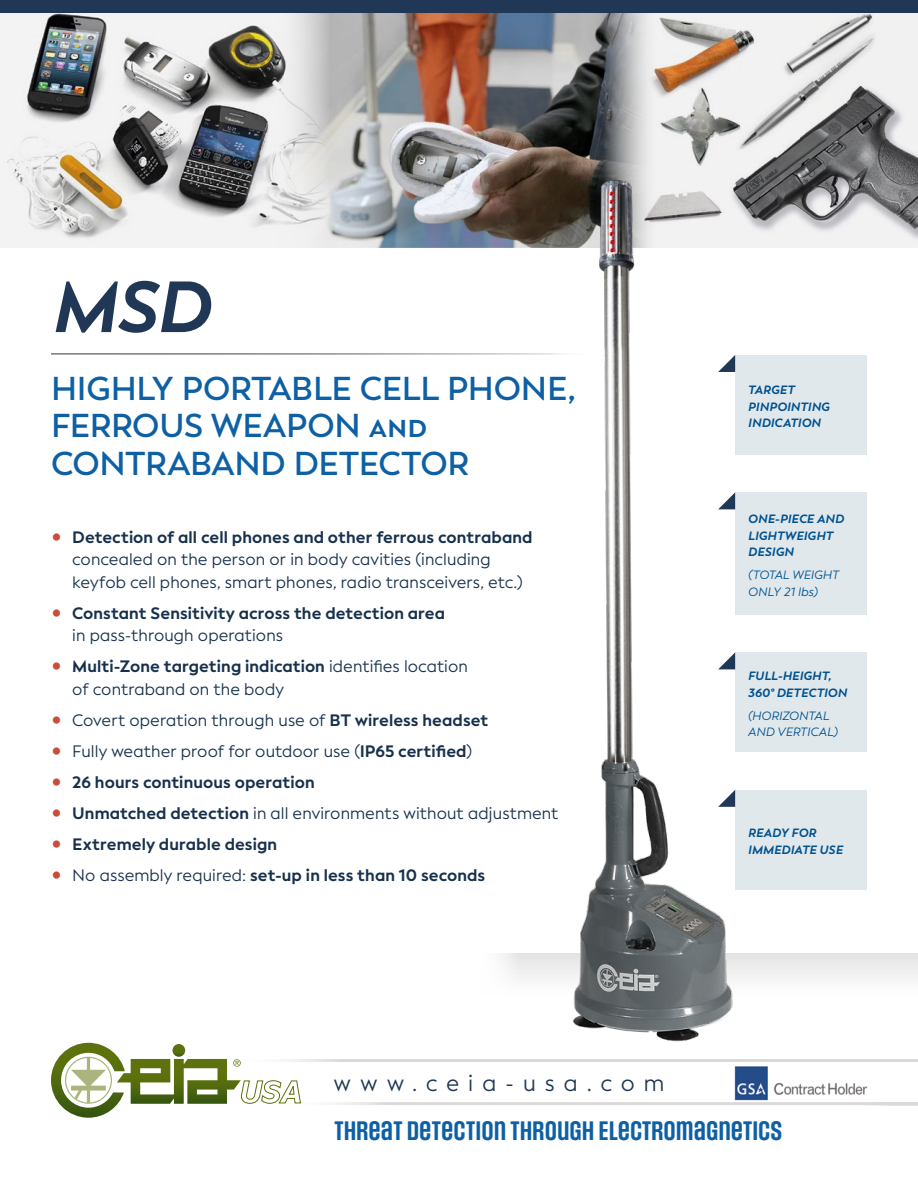
<style>
.page{position:relative;width:918px;height:1188px;background:#fff}
.page>*{position:absolute;margin:0;border:0;box-sizing:border-box;transform-origin:0 0}
.t1{font:italic 700 72px "Facundo";color:#203856}
.t2{font:600 33px/37.5px "Facundo";letter-spacing:-.005em;color:#0e60a4}
.t3{font:600 22.5px "Social Gothic";color:#0e60a4}
.t4{font:22.5px "Facundo";letter-spacing:.4em;color:#203856}
.t5{font:16.5px/22.5px "Facundo";letter-spacing:.005em;color:#17314d}
.t6{font:700 16.5px/22.5px "Facundo";letter-spacing:.005em;color:#17314d}
.t7{font:italic 700 12px/16.5px "Facundo";letter-spacing:.01em;color:#00518f}
.t8{font:italic 12px/16.5px "Facundo";letter-spacing:.01em;color:#00518f}
.s1{font-weight:700;font-size:27px;color:#cc4c3b}
.s2{font-weight:700}
.s3{font-size:27px;color:#cc4c3b}
.s4{font-weight:400}
</style>
<div class="page">
<img style="left:0;top:13px;width:275px;height:234px">
<img style="left:659px;top:13px;width:259px;height:231px">
<img style="left:275px;top:13px;width:384px;height:234px">
<div style="left:0;top:0;width:918px;height:13px;background:#203856"></div>
<hr style="left:848px;top:1103px;width:70px;height:3px;background:#dbd9d7">
<svg style="left:51px;top:1043px;width:250px;height:75px"></svg>
<hr style="left:278px;top:1102px;width:640px;height:3px;background:#dbd9d7">
<hr style="left:232px;top:1059px;width:686px;height:3px;background:#dbd9d7">
<div style="left:476px;top:953px;width:442px;height:75px;background:linear-gradient(to bottom,#ebebeb,#fff)"></div>
<img style="left:559px;top:170px;width:188px;height:872px">
<hr style="left:51px;top:353px;width:550px;height:1px;background:#fff">
<img style="left:734px;top:1066px;width:134px;height:35px">
<div style="left:735px;top:492px;width:132px;height:123px;background:#e0e8eb"></div>
<div style="left:735px;top:355px;width:132px;height:100px;background:#e0e8eb"></div>
<div style="left:735px;top:652px;width:132px;height:100px;background:#e0e8eb"></div>
<div style="left:735px;top:790px;width:132px;height:99px;background:#e0e8eb"></div>
<svg style="left:718px;top:492px;width:17px;height:17px"></svg>
<svg style="left:718px;top:355px;width:17px;height:17px"></svg>
<svg style="left:718px;top:652px;width:17px;height:17px"></svg>
<svg style="left:718px;top:790px;width:17px;height:17px"></svg>
<h1 class="t1" style="left:51px;top:262px;width:160px">MSD</h1>
<h2 class="t2" style="left:51px;top:370px;width:526px">HIGHLY PORTABLE CELL PHONE,<br>FERROUS WEAPON and<br>CONTRABAND DETECTOR</h2>
<p class="t5" style="left:72px;top:526px;width:462px;text-indent:-21px"><span class="s1">•</span> <span class="s2">Detection of all cell phones and other ferrous contraband </span>concealed on the person or in body cavities (including keyfob cell phones, smart phones, radio transceivers, etc.)</p>
<p class="t6" style="left:72px;top:602px;width:374px;text-indent:-21px"><span class="s3">•</span> Constant Sensitivity across the detection area <span class="s4">in pass-through operations</span></p>
<p class="t5" style="left:72px;top:655px;width:397px;text-indent:-21px"><span class="s1">•</span> <span class="s2">Multi-Zone targeting indication</span> identifies location of contraband on the body</p>
<p class="t5" style="left:51px;top:709px;width:439px"><span class="s1">•</span> Covert operation through use of <span class="s2">BT wireless headset</span></p>
<p class="t5" style="left:51px;top:740px;width:423px"><span class="s1">•</span> Fully weather proof for outdoor use (<span class="s2">IP65 certified</span>)</p>
<p class="t6" style="left:51px;top:771px;width:265px"><span class="s3">•</span> 26 hours continuous operation</p>
<p class="t5" style="left:51px;top:802px;width:509px"><span class="s1">•</span> <span class="s2">Unmatched detection</span> in all environments without adjustment</p>
<p class="t6" style="left:51px;top:833px;width:228px"><span class="s3">•</span> Extremely durable design</p>
<p class="t6" style="left:51px;top:864px;width:436px"><span class="s3">•</span> <span class="s4">No assembly required:</span> set-up in less than 10 seconds</p>
<h3 class="t4" style="left:334px;top:1070px;width:331px">www.ceia-usa.com</h3>
<p class="t7" style="left:748px;top:382px;width:83px">TARGET<br>PINPOINTING<br>INDICATION</p>
<p class="t7" style="left:748px;top:511px;width:97px">ONE-PIECE AND<br>LIGHTWEIGHT<br>DESIGN</p>
<p class="t8" style="left:748px;top:567px;width:92px">(TOTAL WEIGHT<br>ONLY 21 lbs)</p>
<p class="t7" style="left:748px;top:668px;width:100px">FULL-HEIGHT,<br>360° DETECTION</p>
<p class="t8" style="left:748px;top:708px;width:91px">(HORIZONTAL<br>AND VERTICAL)</p>
<p class="t7" style="left:748px;top:825px;width:96px">READY FOR<br>IMMEDIATE USE</p>
<h3 class="t3" style="left:334px;top:1116px;width:449px">THREAT DETECTION THROUGH ELECTROMAGNETICS</h3>
</div>
